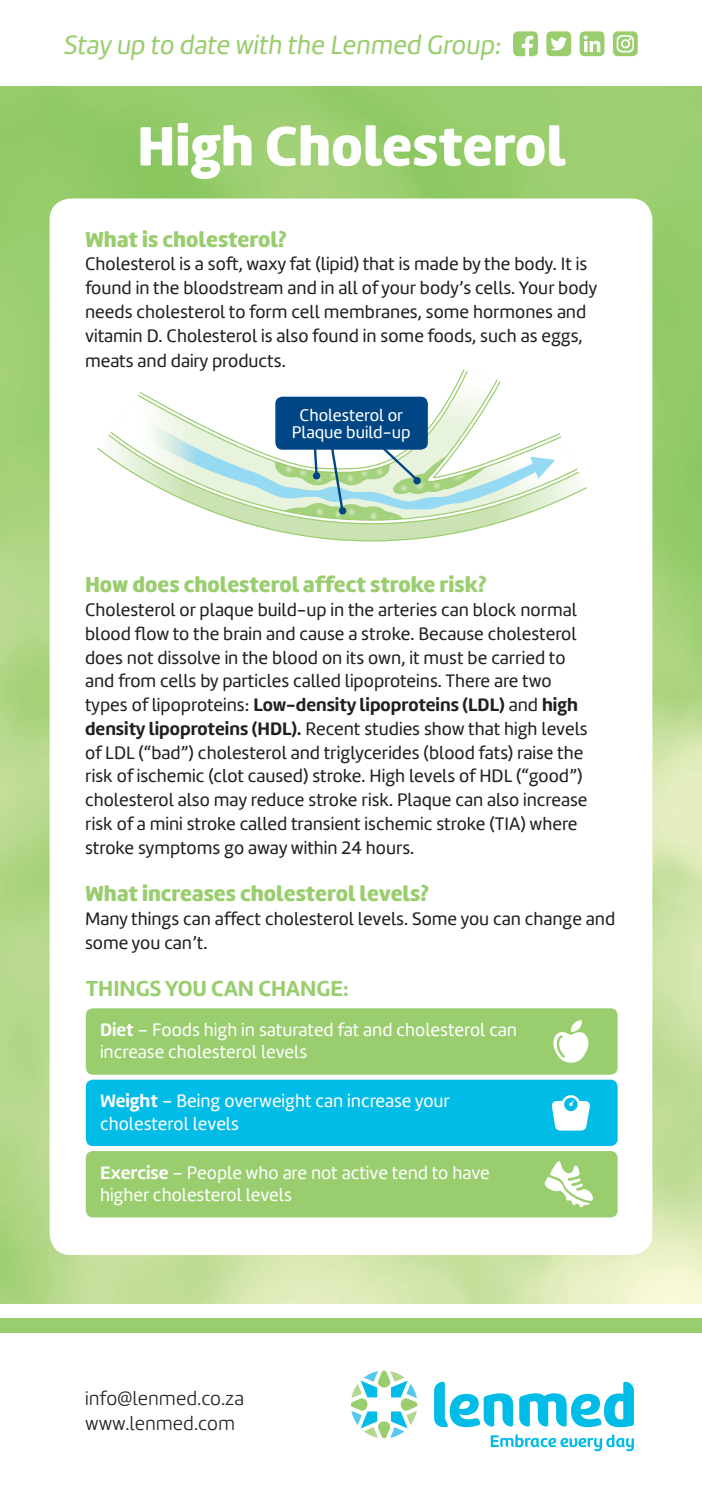
<style>
.page{position:relative;width:702px;height:1489px;background:#fff}
.page>*{position:absolute;margin:0;border:0;box-sizing:border-box;transform-origin:0 0}
.t1{font:57.5px "Amelia Rounded Black";color:#fff}
.t2{font:27.5px "Amelia Rounded Regular Oblicua";color:#99cd6e}
.t3{font:22.5px "Amelia Rounded Black";color:#99cd6e}
.t4{font:700 22.5px "Amelia Rounded";color:#99cd6e}
.t5{font:20px "Amelia Rounded Light";color:#231f20}
.t6{font:18.75px/23.8px "Amelia Rounded Regular";color:#231f20}
.t7{font:18.75px/22.5px "Amelia Rounded Regular";color:#fff}
.t8{font:17.5px "Amelia Rounded Regular";color:#fff}
.s1{font-family:"Amelia Rounded";font-weight:700}
</style>
<div class="page">
<img style="left:0;top:86px;width:702px;height:1217px">
<div style="left:50px;top:198px;width:602px;height:1056px;background:#fff;border-radius:21px"></div>
<svg style="left:97px;top:447px;width:490px;height:95px"></svg>
<svg style="left:111px;top:369px;width:466px;height:151px"></svg>
<div style="left:313px;top:472px;width:7px;height:7px;background:#004684;border-radius:50%"></div>
<div style="left:339px;top:507px;width:7px;height:7px;background:#004684;border-radius:50%"></div>
<div style="left:413px;top:477px;width:8px;height:7px;background:#004684;border-radius:50%"></div>
<div style="left:86px;top:1008px;width:531px;height:66px;background:#99cd6e;border-radius:7px"></div>
<div style="left:86px;top:1079px;width:531px;height:66px;background:#02bce8;border-radius:7px"></div>
<div style="left:86px;top:1150px;width:531px;height:67px;background:#99cd6e;border-radius:7px"></div>
<svg style="left:553px;top:1020px;width:36px;height:43px"></svg>
<svg style="left:551px;top:1095px;width:39px;height:35px"></svg>
<svg style="left:544px;top:1161px;width:49px;height:46px"></svg>
<div style="left:275px;top:396px;width:153px;height:53px;background:#004684;border-radius:7px"></div>
<div style="left:0;top:1318px;width:702px;height:14px;background:#99cd6e"></div>
<svg style="left:434px;top:1381px;width:79px;height:45px"></svg>
<svg style="left:519px;top:1381px;width:115px;height:45px"></svg>
<svg style="left:350px;top:1370px;width:68px;height:68px"></svg>
<svg style="left:490px;top:1434px;width:144px;height:16px"></svg>
<svg style="left:546px;top:31px;width:25px;height:25px"></svg>
<svg style="left:579px;top:31px;width:25px;height:25px"></svg>
<svg style="left:513px;top:31px;width:25px;height:25px"></svg>
<svg style="left:613px;top:31px;width:24px;height:25px"></svg>
<p class="t2" style="left:64px;top:27px;width:439px">Stay up to date with the Lenmed Group:</p>
<p class="t1" style="left:137px;top:109px;width:430px">High Cholesterol</p>
<p class="t3" style="left:85px;top:225px;width:203px">What is cholesterol?</p>
<p class="t6" style="left:85px;top:252px;width:513px">Cholesterol is a soft, waxy fat (lipid) that is made by the body. It is found in the bloodstream and in all of your body’s cells. Your body needs cholesterol to form cell membranes, some hormones and vitamin D. Cholesterol is also found in some foods, such as eggs, meats and dairy products.</p>
<p class="t8" style="left:299px;top:404px;width:105px">Cholesterol or</p>
<p class="t8" style="left:292px;top:421px;width:120px">Plaque build-up</p>
<p class="t3" style="left:85px;top:570px;width:403px">How does cholesterol affect stroke risk?</p>
<p class="t6" style="left:85px;top:598px;width:504px">Cholesterol or plaque build-up in the arteries can block normal blood flow to the brain and cause a stroke. Because cholesterol does not dissolve in the blood on its own, it must be carried to and from cells by particles called lipoproteins. There are two types of lipoproteins: <span class="s1">Low-density lipoproteins (LDL)</span> and <span class="s1">high density lipoproteins (HDL).</span> Recent studies show that high levels of LDL (“bad”) cholesterol and triglycerides (blood fats) raise the risk of ischemic (clot caused) stroke. High levels of HDL (“good”) cholesterol also may reduce stroke risk. Plaque can also increase risk of a mini stroke called transient ischemic stroke (TIA) where stroke symptoms go away within 24 hours.</p>
<p class="t3" style="left:85px;top:879px;width:345px">What increases cholesterol levels?</p>
<p class="t6" style="left:85px;top:906px;width:531px">Many things can affect cholesterol levels. Some you can change and some you can’t.</p>
<p class="t4" style="left:86px;top:973px;width:264px">THINGS YOU CAN CHANGE:</p>
<p class="t7" style="left:100px;top:1018px;width:418px"><span class="s1">Diet</span> – Foods high in saturated fat and cholesterol can increase cholesterol levels</p>
<p class="t7" style="left:100px;top:1089px;width:351px"><span class="s1">Weight</span> – Being overweight can increase your cholesterol levels</p>
<p class="t7" style="left:100px;top:1160px;width:391px"><span class="s1">Exercise</span> – People who are not active tend to have higher cholesterol levels</p>
<p class="t5" style="left:85px;top:1386px;width:160px">info@lenmed.co.za</p>
<p class="t5" style="left:85px;top:1411px;width:151px">www.lenmed.com</p>
</div>
